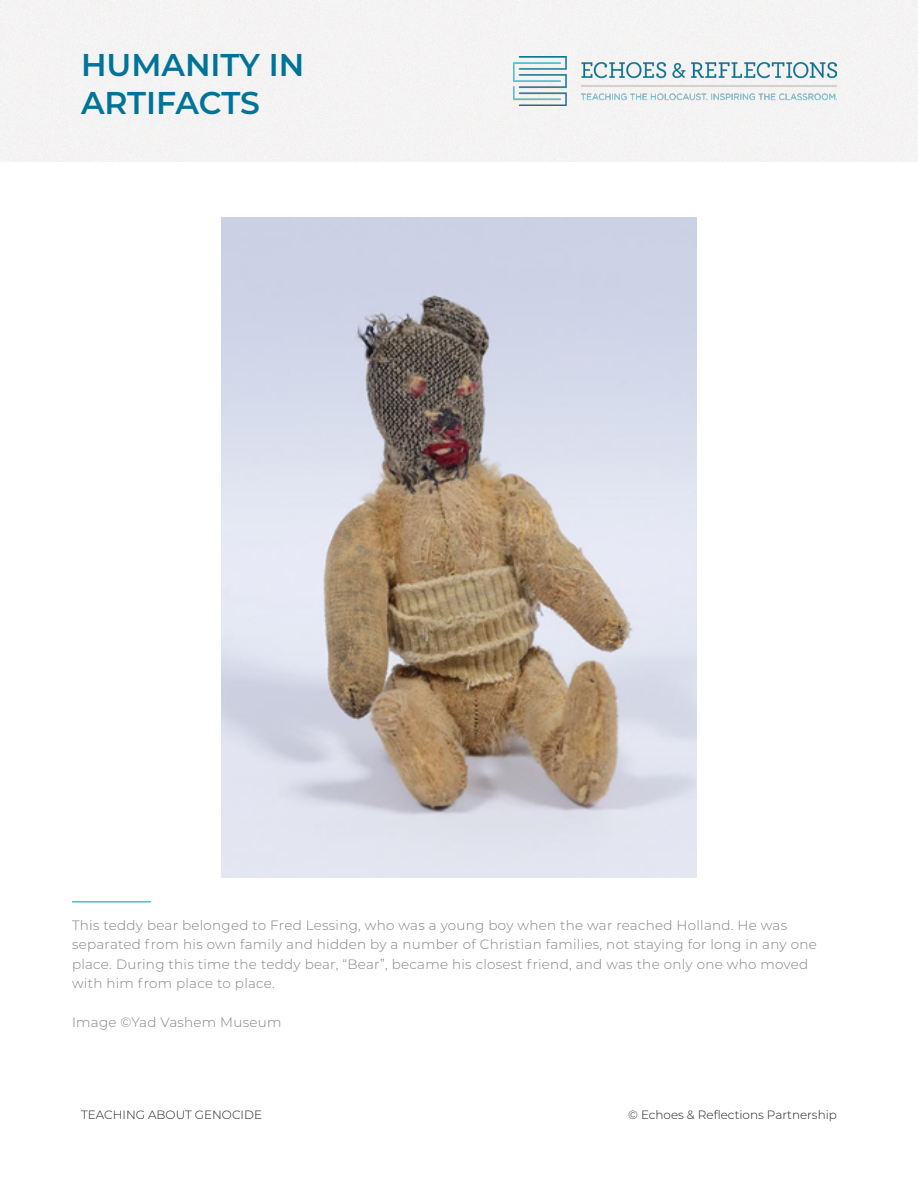
<style>
.page{position:relative;width:918px;height:1188px;background:#fff}
.page>*{position:absolute;margin:0;border:0;box-sizing:border-box;transform-origin:0 0}
.t1{font:600 31.5px/37.8px "Montserrat";color:#007399}
.t2{font:300 13.5px/19.5px "Montserrat";letter-spacing:.02em;color:#808285}
.t3{font:300 12px "Montserrat";color:#231f20}
</style>
<div class="page">
<div style="left:0;top:0;width:918px;height:162px;background:#f4f3f3"></div>
<img style="left:513px;top:57px;width:324px;height:48px">
<hr style="left:72px;top:901px;width:79px;height:2px;background:#3fc1cc">
<img style="left:221px;top:218px;width:476px;height:660px">
<h1 class="t1" style="left:81px;top:44px;width:225px">HUMANITY IN<br>ARTIFACTS</h1>
<p class="t2" style="left:72px;top:915px;width:746px">This teddy bear belonged to Fred Lessing, who was a young boy when the war reached Holland. He was separated from his own family and hidden by a number of Christian families, not staying for long in any one place. During this time the teddy bear, “Bear”, became his closest friend, and was the only one who moved with him from place to place.</p>
<p class="t2" style="left:72px;top:1013px;width:211px">Image ©Yad Vashem Museum</p>
<p class="t3" style="left:81px;top:1106px;width:183px">TEACHING ABOUT GENOCIDE</p>
<p class="t3" style="left:628px;top:1106px;width:210px">© Echoes &amp; Reflections Partnership</p>
</div>
